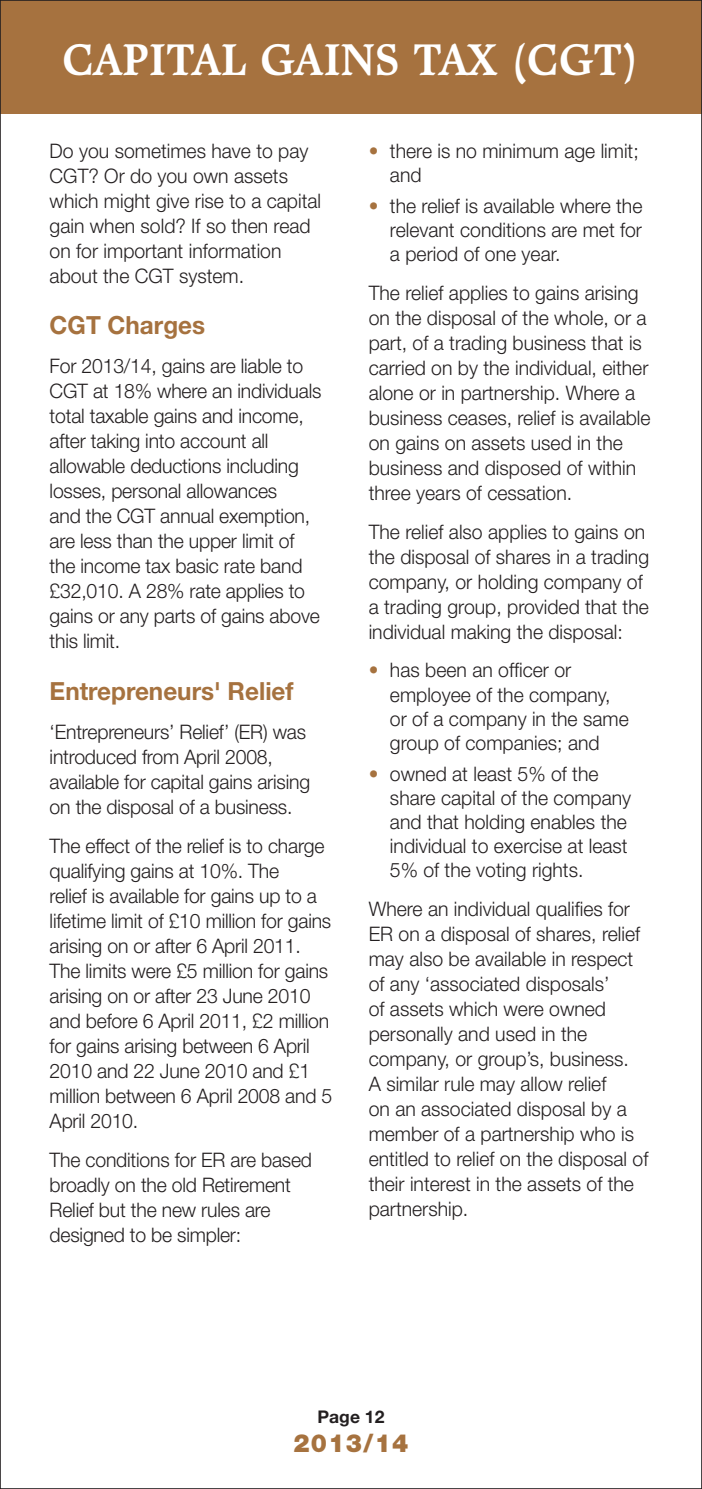
<style>
.page{position:relative;width:702px;height:1489px;background:#fff}
.page>*{position:absolute;margin:0;border:0;box-sizing:border-box;transform-origin:0 0}
.Section_Header{font:700 45px "Matt Antique BT";letter-spacing:-.01em;color:#fff}
.Subhead{font:700 25px "Helvetica Neue";color:#a6723f}
.t1{font:900 25px "Helvetica Neue";letter-spacing:.05em;color:#a6723f}
.Body_text{font:300 20px/25px "Helvetica Neue";color:#231f20}
.t2{font:700 17.5px "Helvetica Neue";color:#231f20}
.s1{color:#a6723f}
</style>
<div class="page">
<div style="left:0;top:0;width:702px;height:113px;background:#a6723f"></div>
<p class="Section_Header" style="left:62px;top:30px;width:578px">CAPITAL GAINS TAX (CGT)</p>
<p class="Body_text" style="left:50px;top:137px;width:273px">Do you sometimes have to pay<br>CGT? Or do you own assets which might give rise to a capital gain when sold? If so then read on for important information about the CGT system.</p>
<p class="Subhead" style="left:50px;top:309px;width:157px">CGT Charges</p>
<p class="Body_text" style="left:50px;top:353px;width:273px">For 2013/14, gains are liable to<br>CGT at 18% where an individuals total taxable gains and income, after taking into account all allowable deductions including losses, personal allowances<br>and the CGT annual exemption, are less than the upper limit of the income tax basic rate band £32,010. A 28% rate applies to gains or any parts of gains above this limit.</p>
<p class="Subhead" style="left:50px;top:675px;width:245px">Entrepreneurs' Relief</p>
<p class="Body_text" style="left:50px;top:718px;width:262px">‘Entrepreneurs’ Relief’ (ER) was introduced from April 2008, available for capital gains arising on the disposal of a business.</p>
<p class="Body_text" style="left:50px;top:832px;width:284px">The effect of the relief is to charge qualifying gains at 10%. The<br>relief is available for gains up to a lifetime limit of £10 million for gains arising on or after 6 April 2011.<br>The limits were £5 million for gains arising on or after 23 June 2010 and before 6 April 2011, £2 million for gains arising between 6 April<br>2010 and 22 June 2010 and £1 million between 6 April 2008 and 5<br>April 2010.</p>
<p class="Body_text" style="left:50px;top:1147px;width:264px">The conditions for ER are based broadly on the old Retirement<br>Relief but the new rules are designed to be simpler:</p>
<p class="Body_text" style="left:390px;top:138px;width:250px;line-height:24px;text-indent:-21px"><span class="s1">•</span> there is no minimum age limit; and</p>
<p class="Body_text" style="left:390px;top:193px;width:254px;line-height:24px;text-align:justify;text-indent:-21px"><span class="s1">•</span> the relief is available where the relevant conditions are met for a period of one year.</p>
<p class="Body_text" style="left:369px;top:280px;width:283px">The relief applies to gains arising on the disposal of the whole, or a part, of a trading business that is carried on by the individual, either alone or in partnership. Where a business ceases, relief is available on gains on assets used in the business and disposed of within three years of cessation.</p>
<p class="Body_text" style="left:369px;top:519px;width:282px">The relief also applies to gains on the disposal of shares in a trading company, or holding company of a trading group, provided that the individual making the disposal:</p>
<p class="Body_text" style="left:390px;top:658px;width:240px;line-height:24px;text-indent:-21px"><span class="s1">•</span> has been an officer or employee of the company, or of a company in the same group of companies; and</p>
<p class="Body_text" style="left:390px;top:761px;width:243px;line-height:24px;text-indent:-21px"><span class="s1">•</span> owned at least 5% of the share capital of the company and that holding enables the individual to exercise at least<br>5% of the voting rights.</p>
<p class="Body_text" style="left:369px;top:895px;width:281px">Where an individual qualifies for<br>ER on a disposal of shares, relief may also be available in respect of any ‘associated disposals’<br>of assets which were owned personally and used in the company, or group’s, business.<br>A similar rule may allow relief<br>on an associated disposal by a member of a partnership who is entitled to relief on the disposal of their interest in the assets of the partnership.</p>
<p class="t2" style="left:317px;top:1406px;width:68px">Page 12</p>
<p class="t1" style="left:293px;top:1427px;width:116px">2013/14</p>
</div>
